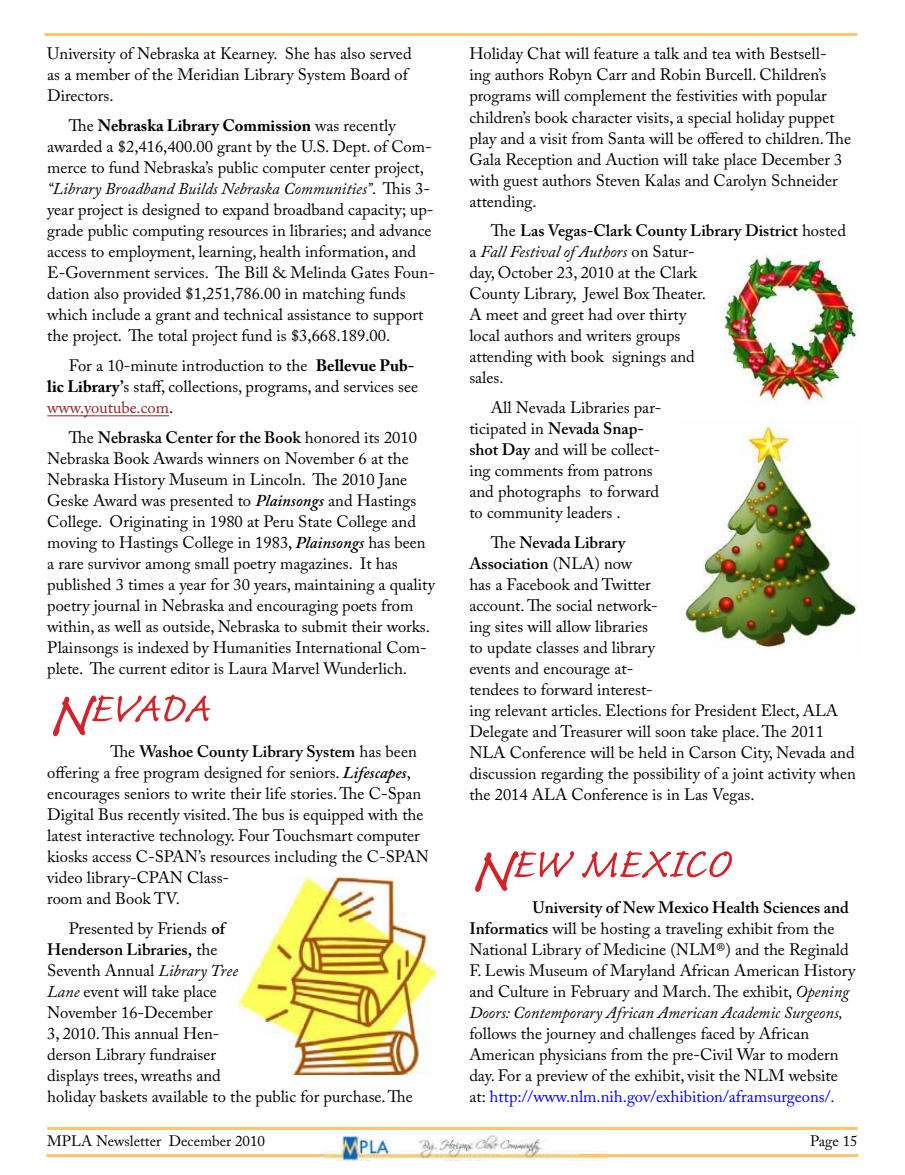
<style>
.page{position:relative;width:905px;height:1175px;background:#fff}
.page>*{position:absolute;margin:0;border:0;box-sizing:border-box;transform-origin:0 0}
.t1{font:54px "Caflisch Script Pro";letter-spacing:-.01em;color:#d2232a}
.t2{font:16.5px/21px "Adobe Caslon Pro";color:#000}
.t3{font:15px "Adobe Caslon Pro";color:#000}
.s1{font-weight:700}
.s2{font-style:italic}
.s3{color:#922122}
.s4{font-weight:600}
.s5{font-weight:600;font-style:italic}
.s6{font-size:82.65px}
.s7{color:#00f}
</style>
<div class="page">
<hr style="left:47px;top:1127px;width:810px;height:3px;background:#ffc470">
<img style="left:324px;top:1130px;width:284px;height:30px">
<svg style="left:324px;top:1159px;width:12px;height:1px"></svg>
<hr style="left:370px;top:1159px;width:73px;height:2px;background:#fff">
<hr style="left:580px;top:1154px;width:276px;height:2px;background:#ffc56a">
<hr style="left:48px;top:1154px;width:274px;height:2px;background:#ffc56a">
<hr style="left:46px;top:33px;width:810px;height:3px;background:#ffc56a">
<hr style="left:47px;top:415px;width:122px;height:1px;background:#922122">
<img style="left:238px;top:878px;width:197px;height:196px">
<img style="left:724px;top:255px;width:133px;height:149px">
<img style="left:679px;top:420px;width:178px;height:227px">
<p class="t2" style="left:47px;top:43px;width:366px">University of Nebraska at Kearney. She has also served as a member of the Meridian Library System Board of<br>Directors.</p>
<p class="t2" style="left:47px;top:115px;width:389px;text-indent:22px">The <span class="s1">Nebraska Library Commission</span> was recently awarded a $2,416,400.00 grant by the U.S. Dept. of Com&shy;merce to fund Nebraska’s public computer center project, <span class="s2">“Library Broadband Builds Nebraska Communities”</span>. This 3- year project is designed to expand broadband capacity; up&shy;grade public computing resources in libraries; and advance access to employment, learning, health information, and E-Government services. The Bill &amp; Melinda Gates Foun&shy;dation also provided $1,251,786.00 in matching funds which include a grant and technical assistance to support the project. The total project fund is $3,668.189.00.</p>
<p class="t2" style="left:47px;top:355px;width:372px;text-indent:22px">For a 10-minute introduction to the <span class="s1">Bellevue Pub&shy;lic Library’</span>s staff, collections, programs, and services see <span class="s3">www.youtube.com</span>.</p>
<p class="t2" style="left:47px;top:426px;width:389px;text-indent:22px">The <span class="s4">Nebraska Center for the Book</span> honored its 2010<br>Nebraska Book Awards winners on November 6 at the Nebraska History Museum in Lincoln. The 2010 Jane Geske Award was presented to <span class="s5">Plainsongs</span> and Hastings College. Originating in 1980 at Peru State College and moving to Hastings College in 1983, <span class="s5">Plainsongs</span> has been a rare survivor among small poetry magazines. It has published 3 times a year for 30 years, maintaining a quality poetry journal in Nebraska and encouraging poets from within, as well as outside, Nebraska to submit their works.<br>Plainsongs is indexed by Humanities International Com&shy;plete. The current editor is Laura Marvel Wunderlich.</p>
<h1 class="t1" style="left:47px;top:680px;width:163px"><span class="s6">N</span>EVADA</h1>
<p class="t2" style="left:47px;top:741px;width:383px;text-indent:63px">The <span class="s4">Washoe County Library System</span> has been offering a free program designed for seniors. <span class="s5">Lifescapes</span>, encourages seniors to write their life stories. The C-Span Digital Bus recently visited. The bus is equipped with the latest interactive technology. Four Touchsmart computer kiosks access C-SPAN’s resources including the C-SPAN video library-CPAN Class-<br>room and Book TV.</p>
<p class="t2" style="left:47px;top:917px;width:367px;text-indent:22px">Presented by Friends <span class="s4">of<br>Henderson Libraries,</span> the<br>Seventh Annual <span class="s2">Library Tree<br>Lane</span> event will take place<br>November 16-December<br>3, 2010. This annual Hen-<br>derson Library fundraiser<br>displays trees, wreaths and<br>holiday baskets available to the public for purchase. The</p>
<p class="t2" style="left:469px;top:43px;width:383px">Holiday Chat will feature a talk and tea with Bestsell&shy;ing authors Robyn Carr and Robin Burcell. Children’s programs will complement the festivities with popular children’s book character visits, a special holiday puppet play and a visit from Santa will be offered to children. The Gala Reception and Auction will take place December 3 with guest authors Steven Kalas and Carolyn Schneider attending.</p>
<p class="t2" style="left:469px;top:220px;width:378px;text-indent:22px">The <span class="s4">Las Vegas-Clark County Library District</span> hosted a <span class="s2">Fall Festival of Authors</span> on Satur-<br>day, October 23, 2010 at the Clark<br>County Library, Jewel Box Theater.<br>A meet and greet had over thirty<br>local authors and writers groups<br>attending with book signings and<br>sales.</p>
<p class="t2" style="left:469px;top:397px;width:194px;text-indent:22px">All Nevada Libraries par&shy;ticipated in <span class="s4">Nevada Snap&shy;shot Day</span> and will be collect&shy;ing comments from patrons and photographs to forward to community leaders .</p>
<p class="t2" style="left:469px;top:531px;width:388px;text-indent:22px">The <span class="s4">Nevada Library<br>Association</span> (NLA) now<br>has a Facebook and Twitter<br>account. The social network-<br>ing sites will allow libraries<br>to update classes and library<br>events and encourage at-<br>tendees to forward interest-<br>ing relevant articles. Elections for President Elect, ALA Delegate and Treasurer will soon take place. The 2011<br>NLA Conference will be held in Carson City, Nevada and discussion regarding the possibility of a joint activity when the 2014 ALA Conference is in Las Vegas.</p>
<h1 class="t1" style="left:469px;top:835px;width:261px"><span class="s6">N</span>EW MEXICO</h1>
<p class="t2" style="left:469px;top:896px;width:387px;text-indent:63px"><span class="s4">University of New Mexico Health Sciences and Informatics</span> will be hosting a traveling exhibit from the National Library of Medicine (NLM®) and the Reginald F. Lewis Museum of Maryland African American History and Culture in February and March. The exhibit, <span class="s2">Opening Doors: Contemporary African American Academic Surgeons,</span></p>
<p class="t2" style="left:469px;top:1022px;width:371px">follows the journey and challenges faced by African American physicians from the pre-Civil War to modern day. For a preview of the exhibit, visit the NLM website at: <span class="s7">http://www.nlm.nih.gov/exhibition/aframsurgeons/.</span></p>
<p class="t3" style="left:47px;top:1132px;width:219px">MPLA Newsletter December 2010</p>
<p class="t3" style="left:810px;top:1131px;width:49px">Page 15</p>
</div>
